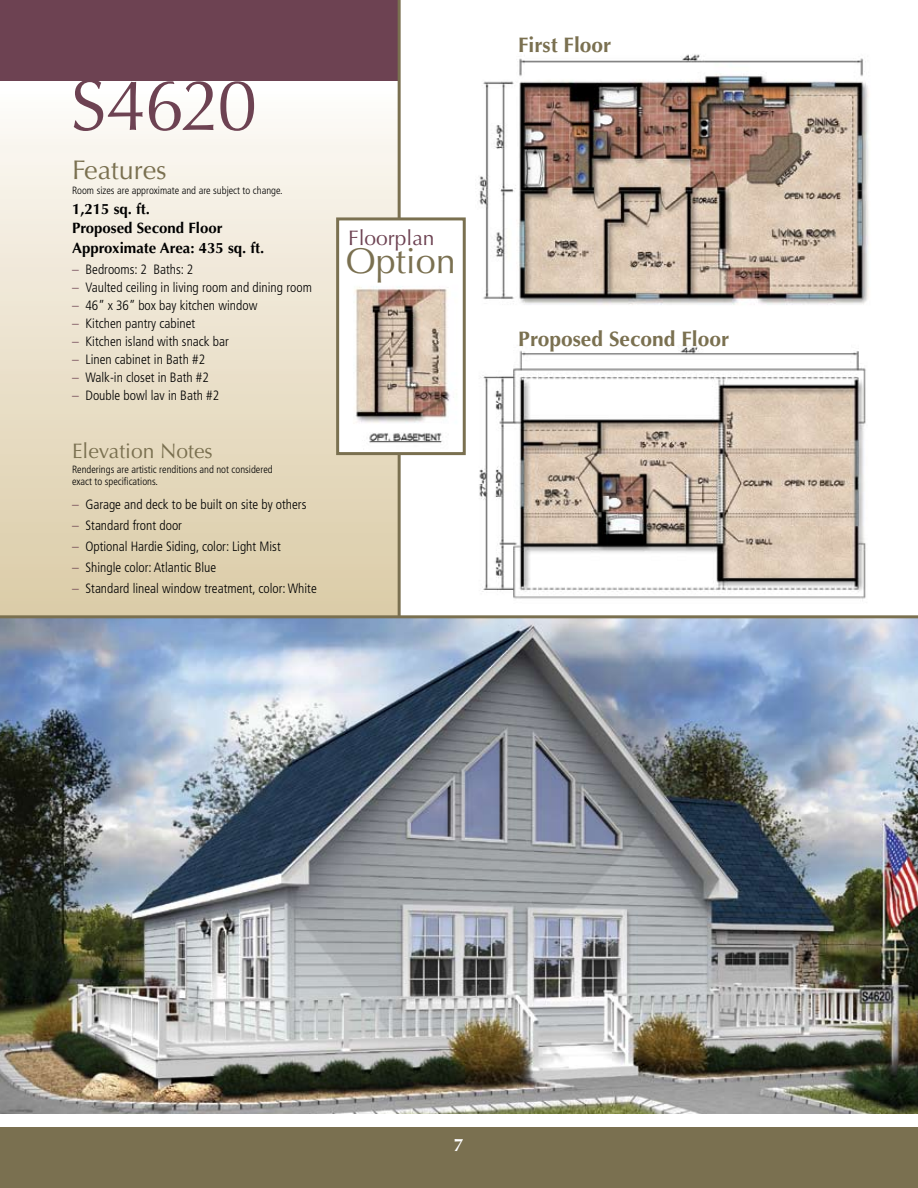
<style>
.page{position:relative;width:918px;height:1188px;background:#fff}
.page>*{position:absolute;margin:0;border:0;box-sizing:border-box;transform-origin:0 0}
.t1{font:72px "Optima LT Std";letter-spacing:-.035em;color:#6d4252}
.t2{font:36px "Optima LT Std";color:#7a7050}
.t3{font:27px "Optima LT Std";color:#7a7050}
.t4{font:700 21px "Optima LT Std";color:#7a7050}
.t5{font:21px "Optima LT Std";color:#7a7050}
.t6{font:21px "Optima LT Std";color:#6d4252}
.t7{font:700 18px "Optima LT Std";color:#fff}
.t8{font:700 15px/19.5px "Optima LT Std";color:#000}
.t9{font:300 condensed 13.5px "Frutiger LT Std";color:#000}
.t10{font:300 condensed 10.5px/12px "Frutiger LT Std";color:#000}
.s1{color:#6d4252}
</style>
<div class="page">
<img style="left:479px;top:346px;width:387px;height:253px">
<svg style="left:0;top:88px;width:398px;height:527px"></svg>
<div style="left:0;top:0;width:399px;height:81px;background:#6d4252"></div>
<div style="left:0;top:1127px;width:918px;height:61px;background:#7a7050"></div>
<hr style="left:398px;top:0;width:3px;height:745px;background:#7a7050">
<img style="left:0;top:618px;width:918px;height:496px">
<hr style="left:0;top:615px;width:918px;height:3px;background:#7a7050">
<img style="left:479px;top:54px;width:390px;height:251px">
<img style="left:340px;top:221px;width:110px;height:230px">
<div style="left:336px;top:217px;width:130px;height:238px;border:3px solid #7a7050"></div>
<h1 class="t1" style="left:70px;top:64px;width:188px">S4620</h1>
<h3 class="t3" style="left:72px;top:154px;width:96px">Features</h3>
<p class="t10" style="left:72px;top:185px;width:212px">Room sizes are approximate and are subject to change.</p>
<p class="t8" style="left:72px;top:199px;width:194px">1,215 sq. ft.<br>Proposed Second Floor<br>Approximate Area: 435 sq. ft.</p>
<p class="t9" style="left:72px;top:261px;width:123px"><span class="s1">–</span> Bedrooms: 2 Baths: 2</p>
<p class="t9" style="left:72px;top:279px;width:241px"><span class="s1">–</span> Vaulted ceiling in living room and dining room</p>
<p class="t9" style="left:72px;top:297px;width:187px"><span class="s1">–</span> 46” x 36” box bay kitchen window</p>
<p class="t9" style="left:72px;top:315px;width:125px"><span class="s1">–</span> Kitchen pantry cabinet</p>
<p class="t9" style="left:72px;top:333px;width:158px"><span class="s1">–</span> Kitchen island with snack bar</p>
<p class="t9" style="left:72px;top:351px;width:135px"><span class="s1">–</span> Linen cabinet in Bath #2</p>
<p class="t9" style="left:72px;top:369px;width:138px"><span class="s1">–</span> Walk-in closet in Bath #2</p>
<p class="t9" style="left:72px;top:387px;width:149px"><span class="s1">–</span> Double bowl lav in Bath #2</p>
<h3 class="t5" style="left:72px;top:439px;width:142px">Elevation Notes</h3>
<p class="t10" style="left:72px;top:464px;width:202px">Renderings are artistic renditions and not considered exact to specifications.</p>
<p class="t9" style="left:72px;top:497px;width:236px"><span class="s1">–</span> Garage and deck to be built on site by others</p>
<p class="t9" style="left:72px;top:518px;width:112px"><span class="s1">–</span> Standard front door</p>
<p class="t9" style="left:72px;top:539px;width:210px"><span class="s1">–</span> Optional Hardie Siding, color: Light Mist</p>
<p class="t9" style="left:72px;top:560px;width:146px"><span class="s1">–</span> Shingle color: Atlantic Blue</p>
<p class="t9" style="left:72px;top:581px;width:246px"><span class="s1">–</span> Standard lineal window treatment, color: White</p>
<h3 class="t6" style="left:348px;top:226px;width:88px">Floorplan</h3>
<h2 class="t2" style="left:346px;top:240px;width:112px">Option</h2>
<h3 class="t4" style="left:518px;top:32px;width:95px">First Floor</h3>
<h3 class="t4" style="left:518px;top:326px;width:212px">Proposed Second Floor</h3>
<h3 class="t7" style="left:454px;top:1134px;width:12px">7</h3>
</div>
